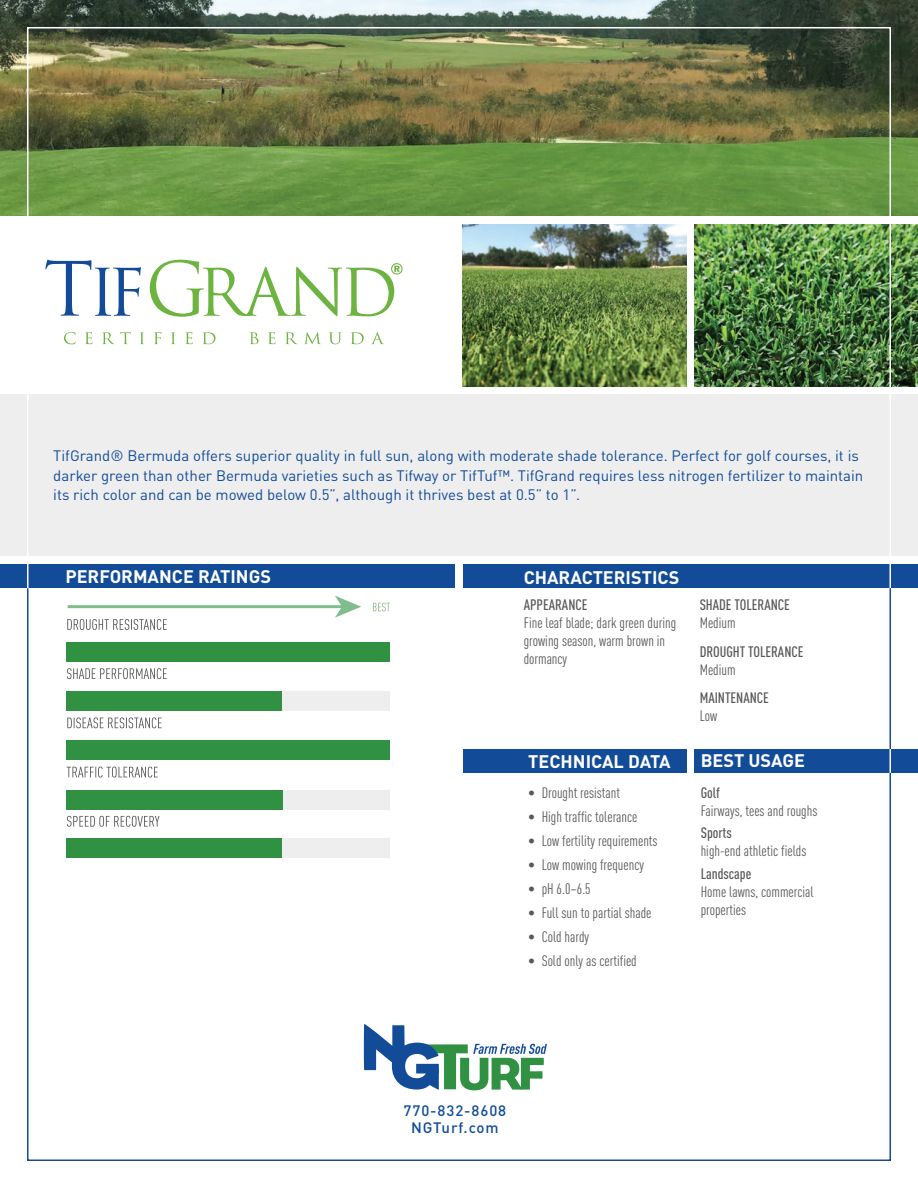
<style>
.page{position:relative;width:918px;height:1188px;background:#fff}
.page>*{position:absolute;margin:0;border:0;box-sizing:border-box;transform-origin:0 0}
.subhead{font:700 18px "DINOT";color:#fff}
.t1{font:condensed 15px/18px "DINOT";color:#57585a}
.t2{font:15px/19.5px "DINOT";color:#124c98}
.characteristic{font:500 condensed 15px "DINOT";color:#57585a}
.t3{font:500 15px "DINOT";letter-spacing:.06em;color:#124c98}
.s1{font-weight:500}
</style>
<div class="page">
<img style="left:0;top:0;width:918px;height:216px">
<img style="left:695px;top:224px;width:223px;height:162px">
<div style="left:0;top:394px;width:918px;height:162px;background:#eee"></div>
<div style="left:695px;top:749px;width:223px;height:24px;background:#124c98"></div>
<div style="left:463px;top:564px;width:455px;height:24px;background:#124c98"></div>
<div style="left:0;top:564px;width:455px;height:24px;background:#124c98"></div>
<img style="left:463px;top:224px;width:223px;height:162px">
<svg style="left:27px;top:587px;width:864px;height:574px"></svg>
<hr style="left:890px;top:588px;width:1px;height:161px;background:#124c98">
<div style="left:463px;top:749px;width:223px;height:24px;background:#124c98"></div>
<svg style="left:45px;top:260px;width:96px;height:56px"></svg>
<svg style="left:64px;top:332px;width:12px;height:12px"></svg>
<svg style="left:85px;top:332px;width:8px;height:12px"></svg>
<svg style="left:102px;top:332px;width:29px;height:12px"></svg>
<svg style="left:140px;top:332px;width:4px;height:12px"></svg>
<svg style="left:154px;top:332px;width:7px;height:12px"></svg>
<svg style="left:171px;top:332px;width:4px;height:12px"></svg>
<svg style="left:185px;top:332px;width:8px;height:12px"></svg>
<svg style="left:202px;top:332px;width:13px;height:12px"></svg>
<svg style="left:250px;top:332px;width:9px;height:12px"></svg>
<svg style="left:268px;top:332px;width:8px;height:12px"></svg>
<svg style="left:285px;top:332px;width:13px;height:12px"></svg>
<svg style="left:304px;top:332px;width:17px;height:12px"></svg>
<svg style="left:329px;top:332px;width:13px;height:12px"></svg>
<svg style="left:351px;top:332px;width:13px;height:12px"></svg>
<svg style="left:371px;top:332px;width:13px;height:12px"></svg>
<svg style="left:150px;top:260px;width:253px;height:57px"></svg>
<svg style="left:67px;top:619px;width:100px;height:11px"></svg>
<svg style="left:67px;top:668px;width:100px;height:11px"></svg>
<svg style="left:67px;top:717px;width:95px;height:11px"></svg>
<svg style="left:67px;top:767px;width:91px;height:11px"></svg>
<svg style="left:67px;top:816px;width:93px;height:11px"></svg>
<div style="left:66px;top:691px;width:324px;height:20px;background:#eee"></div>
<div style="left:66px;top:790px;width:324px;height:20px;background:#eee"></div>
<div style="left:66px;top:838px;width:324px;height:20px;background:#eee"></div>
<div style="left:66px;top:642px;width:324px;height:20px;background:#309143"></div>
<div style="left:66px;top:691px;width:216px;height:20px;background:#309143"></div>
<div style="left:66px;top:741px;width:324px;height:19px;background:#309143"></div>
<div style="left:66px;top:790px;width:217px;height:20px;background:#309143"></div>
<div style="left:66px;top:838px;width:216px;height:20px;background:#309143"></div>
<svg style="left:373px;top:603px;width:17px;height:8px"></svg>
<svg style="left:335px;top:595px;width:26px;height:23px"></svg>
<hr style="left:68px;top:605px;width:276px;height:3px;background:#309143">
<p class="t2" style="left:53px;top:446px;width:811px">TifGrand® Bermuda offers superior quality in full sun, along with moderate shade tolerance. Perfect for golf courses, it is darker green than other Bermuda varieties such as Tifway or TifTuf™. TifGrand requires less nitrogen fertilizer to maintain its rich color and can be mowed below 0.5”, although it thrives best at 0.5” to 1”.</p>
<p class="subhead" style="left:65px;top:564px;width:207px">PERFORMANCE RATINGS</p>
<p class="subhead" style="left:524px;top:566px;width:157px">CHARACTERISTICS</p>
<p class="characteristic" style="left:524px;top:596px;width:65px">APPEARANCE</p>
<p class="t1" style="left:524px;top:614px;width:154px">Fine leaf blade; dark green during growing season, warm brown in dormancy</p>
<p class="subhead" style="left:528px;top:749px;width:144px">TECHNICAL DATA</p>
<p class="t1" style="left:528px;top:784px;width:93px">• Drought resistant</p>
<p class="t1" style="left:528px;top:808px;width:111px">• High traffic tolerance</p>
<p class="t1" style="left:528px;top:832px;width:131px">• Low fertility requirements</p>
<p class="t1" style="left:528px;top:856px;width:117px">• Low mowing frequency</p>
<p class="t1" style="left:528px;top:880px;width:64px">• pH 6.0–6.5</p>
<p class="t1" style="left:528px;top:904px;width:125px">• Full sun to partial shade</p>
<p class="t1" style="left:528px;top:928px;width:62px">• Cold hardy</p>
<p class="t1" style="left:528px;top:952px;width:110px">• Sold only as certified</p>
<p class="characteristic" style="left:700px;top:596px;width:92px">SHADE TOLERANCE</p>
<p class="t1" style="left:700px;top:614px;width:37px">Medium</p>
<p class="characteristic" style="left:700px;top:643px;width:105px">DROUGHT TOLERANCE</p>
<p class="t1" style="left:700px;top:661px;width:37px">Medium</p>
<p class="characteristic" style="left:700px;top:689px;width:71px">MAINTENANCE</p>
<p class="t1" style="left:700px;top:707px;width:19px">Low</p>
<p class="subhead" style="left:701px;top:749px;width:106px">BEST USAGE</p>
<p class="t1" style="left:701px;top:783px;width:118px"><span class="s1">Golf<br></span>Fairways, tees and roughs</p>
<p class="t1" style="left:701px;top:824px;width:107px"><span class="s1">Sports<br></span>high-end athletic fields</p>
<p class="t1" style="left:701px;top:865px;width:115px"><span class="s1">Landscape<br></span>Home lawns, commercial properties</p>
<p class="t3" style="left:404px;top:1101px;width:104px">770-832-8608</p>
<p class="t3" style="left:411px;top:1118px;width:89px">NGTurf.com</p>
</div>
